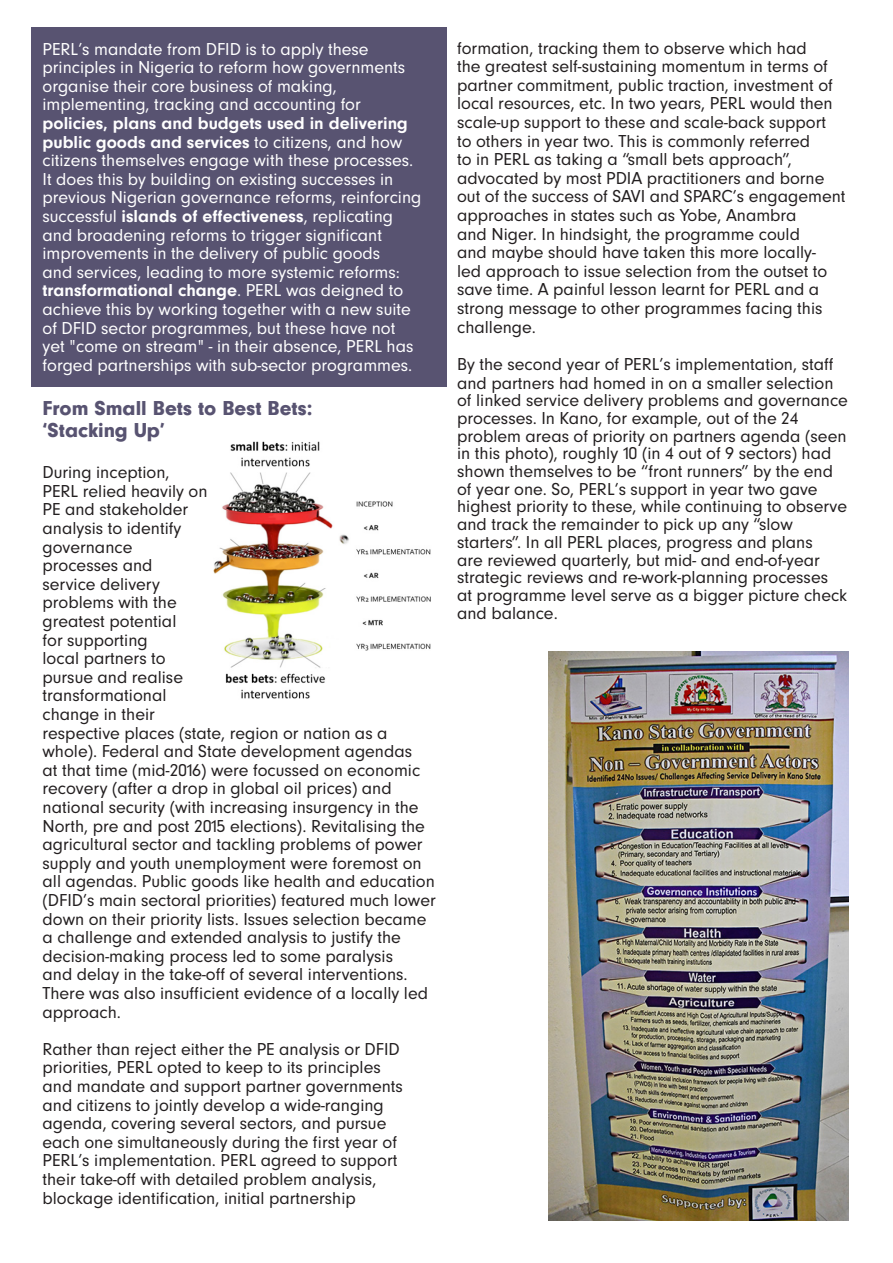
<style>
.page{position:relative;width:893px;height:1263px;background:#fff}
.page>*{position:absolute;margin:0;border:0;box-sizing:border-box;transform-origin:0 0}
.t1{font:900 21px "Neuzeit";color:#585371}
.t2{font:18px/18.6px "Neuzeit";color:#231f20}
.t3{font:18px/18.6px "Neuzeit";color:#fff}
.s1{font-family:"Neuzeit Bld"}
</style>
<div class="page">
<div style="left:31px;top:27px;width:415px;height:360px;background:#585371"></div>
<img style="left:213px;top:441px;width:218px;height:258px">
<img style="left:549px;top:651px;width:299px;height:569px">
<p class="t3" style="left:43px;top:41px;width:380px">PERL’s mandate from DFID is to apply these principles in Nigeria to reform how governments organise their core business of making, implementing, tracking and accounting for <span class="s1">policies, plans and budgets used in delivering public goods and services</span> to citizens, and how citizens themselves engage with these processes.<br>It does this by building on existing successes in previous Nigerian governance reforms, reinforcing successful <span class="s1">islands of effectiveness</span>, replicating and broadening reforms to trigger significant improvements in the delivery of public goods<br>and services, leading to more systemic reforms: <span class="s1">transformational change</span>. PERL was deigned to achieve this by working together with a new suite of DFID sector programmes, but these have not yet "come on stream" - in their absence, PERL has forged partnerships with sub-sector programmes.</p>
<p class="t1" style="left:43px;top:394px;width:271px">From Small Bets to Best Bets:</p>
<p class="t1" style="left:43px;top:416px;width:124px">‘Stacking Up’</p>
<p class="t2" style="left:43px;top:464px;width:395px">During inception,<br>PERL relied heavily on<br>PE and stakeholder<br>analysis to identify<br>governance<br>processes and<br>service delivery<br>problems with the<br>greatest potential<br>for supporting<br>local partners to<br>pursue and realise<br>transformational<br>change in their<br>respective places (state, region or nation as a whole). Federal and State development agendas<br>at that time (mid-2016) were focussed on economic recovery (after a drop in global oil prices) and national security (with increasing insurgency in the North, pre and post 2015 elections). Revitalising the agricultural sector and tackling problems of power supply and youth unemployment were foremost on all agendas. Public goods like health and education (DFID’s main sectoral priorities) featured much lower down on their priority lists. Issues selection became a challenge and extended analysis to justify the decision-making process led to some paralysis<br>and delay in the take-off of several interventions.<br>There was also insufficient evidence of a locally led approach.</p>
<p class="t2" style="left:43px;top:1041px;width:362px">Rather than reject either the PE analysis or DFID priorities, PERL opted to keep to its principles and mandate and support partner governments and citizens to jointly develop a wide-ranging agenda, covering several sectors, and pursue each one simultaneously during the first year of PERL’s implementation. PERL agreed to support their take-off with detailed problem analysis, blockage identification, initial partnership</p>
<p class="t2" style="left:457px;top:40px;width:390px">formation, tracking them to observe which had<br>the greatest self-sustaining momentum in terms of partner commitment, public traction, investment of local resources, etc. In two years, PERL would then scale-up support to these and scale-back support<br>to others in year two. This is commonly referred<br>to in PERL as taking a “small bets approach”, advocated by most PDIA practitioners and borne out of the success of SAVI and SPARC’s engagement approaches in states such as Yobe, Anambra<br>and Niger. In hindsight, the programme could<br>and maybe should have taken this more locally-<br>led approach to issue selection from the outset to save time. A painful lesson learnt for PERL and a strong message to other programmes facing this challenge.</p>
<p class="t2" style="left:457px;top:357px;width:392px;line-height:17.7px">By the second year of PERL’s implementation, staff and partners had homed in on a smaller selection of linked service delivery problems and governance processes. In Kano, for example, out of the 24 problem areas of priority on partners agenda (seen in this photo), roughly 10 (in 4 out of 9 sectors) had shown themselves to be “front runners” by the end of year one. So, PERL’s support in year two gave highest priority to these, while continuing to observe and track the remainder to pick up any “slow starters”. In all PERL places, progress and plans<br>are reviewed quarterly, but mid- and end-of-year strategic reviews and re-work-planning processes<br>at programme level serve as a bigger picture check and balance.</p>
</div>
